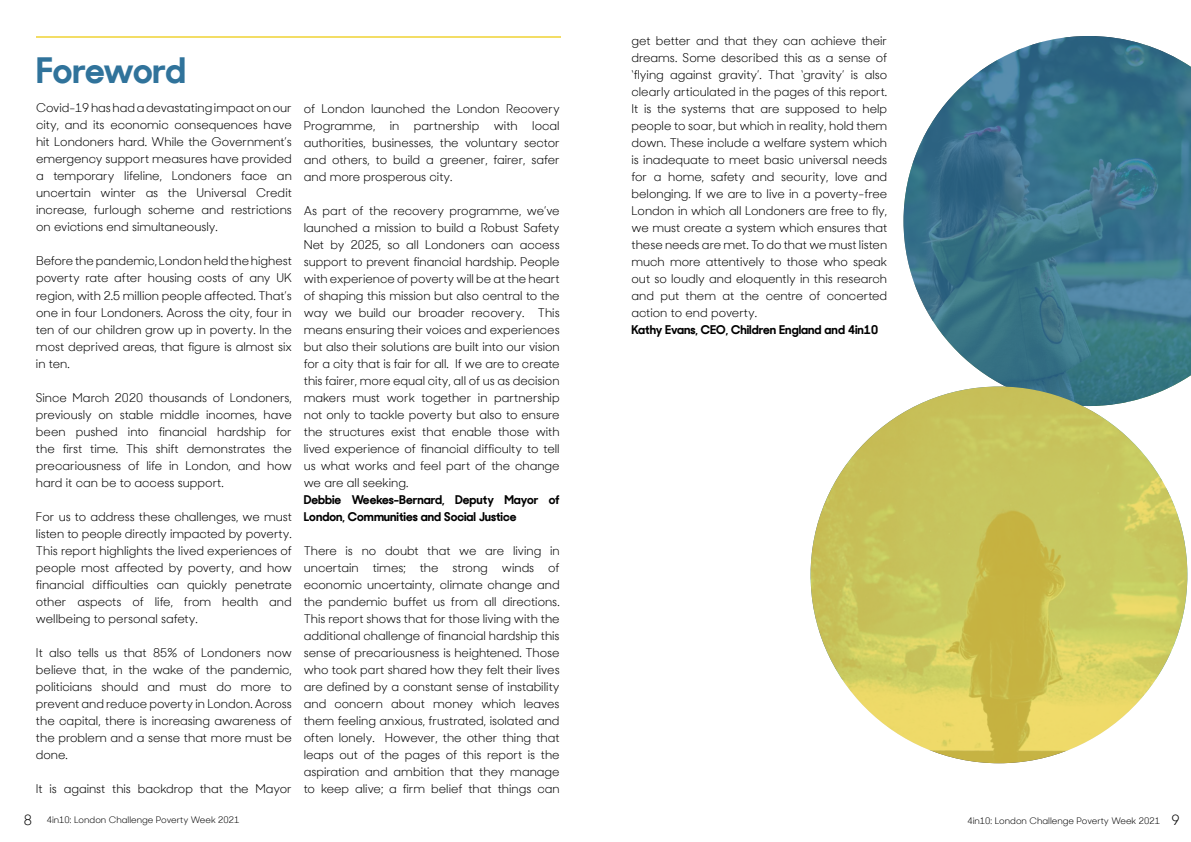
<style>
.page{position:relative;width:1191px;height:842px;background:#fff}
.page>*{position:absolute;margin:0;border:0;box-sizing:border-box;transform-origin:0 0}
.t1{font:700 35px "Sharp Sans No 2";letter-spacing:-.025em;color:#30739b}
.t2{font:12px/17px "Sharp Sans No 2";color:#000;text-align:justify}
.t3{font:700 12px/17px "Sharp Sans No 2";color:#000}
.t4{font:9px "Sharp Sans No 2";color:#000}
.s1{font-size:14px}
</style>
<div class="page">
<hr style="left:37px;top:36px;width:523px;height:2px;background:#f2d84a">
<svg style="left:903px;top:36px;width:288px;height:370px;background:#56889b"></svg>
<svg style="left:810px;top:386px;width:377px;height:377px;background:#cdc65b"></svg>
<h1 class="t1" style="left:36px;top:40px;width:151px">Foreword</h1>
<p class="t2" style="left:36px;top:98px;width:257px">Covid-19 has had a devastating impact on our city, and its economic consequences have hit Londoners hard. While the Government’s emergency support measures have provided a temporary lifeline, Londoners face an uncertain winter as the Universal Credit increase, furlough scheme and restrictions on evictions end simultaneously.</p>
<p class="t2" style="left:36px;top:251px;width:257px">Before the pandemic, London held the highest poverty rate after housing costs of any UK region, with 2.5 million people affected. That’s one in four Londoners. Across the city, four in ten of our children grow up in poverty. In the most deprived areas, that figure is almost six in ten.</p>
<p class="t2" style="left:36px;top:387px;width:257px">Since March 2020 thousands of Londoners, previously on stable middle incomes, have been pushed into financial hardship for the first time. This shift demonstrates the precariousness of life in London, and how hard it can be to access support.</p>
<p class="t2" style="left:36px;top:506px;width:257px">For us to address these challenges, we must listen to people directly impacted by poverty.<br>This report highlights the lived experiences of people most affected by poverty, and how financial difficulties can quickly penetrate other aspects of life, from health and wellbeing to personal safety.</p>
<p class="t2" style="left:36px;top:642px;width:257px">It also tells us that 85% of Londoners now believe that, in the wake of the pandemic, politicians should and must do more to prevent and reduce poverty in London. Across the capital, there is increasing awareness of the problem and a sense that more must be done.</p>
<p class="t2" style="left:36px;top:778px;width:257px">It is against this backdrop that the Mayor</p>
<p class="t2" style="left:304px;top:98px;width:257px">of London launched the London Recovery Programme, in partnership with local authorities, businesses, the voluntary sector and others, to build a greener, fairer, safer and more prosperous city.</p>
<p class="t2" style="left:304px;top:200px;width:257px">As part of the recovery programme, we’ve launched a mission to build a Robust Safety Net by 2025, so all Londoners can access support to prevent financial hardship. People with experience of poverty will be at the heart of shaping this mission but also central to the way we build our broader recovery. This means ensuring their voices and experiences but also their solutions are built into our vision for a city that is fair for all. If we are to create this fairer, more equal city, all of us as decision makers must work together in partnership not only to tackle poverty but also to ensure the structures exist that enable those with lived experience of financial difficulty to tell us what works and feel part of the change we are all seeking.</p>
<p class="t3" style="left:304px;top:489px;width:257px">Debbie Weekes-Bernard, Deputy Mayor of<br>London, Communities and Social Justice</p>
<p class="t2" style="left:304px;top:541px;width:257px">There is no doubt that we are living in uncertain times; the strong winds of economic uncertainty, climate change and the pandemic buffet us from all directions.<br>This report shows that for those living with the additional challenge of financial hardship this sense of precariousness is heightened. Those who took part shared how they felt their lives are defined by a constant sense of instability and concern about money which leaves them feeling anxious, frustrated, isolated and often lonely. However, the other thing that leaps out of the pages of this report is the aspiration and ambition that they manage to keep alive; a firm belief that things can</p>
<p class="t2" style="left:631px;top:31px;width:257px">get better and that they can achieve their dreams. Some described this as a sense of ‘flying against gravity’. That ‘gravity’ is also clearly articulated in the pages of this report.<br>It is the systems that are supposed to help people to soar, but which in reality, hold them down. These include a welfare system which is inadequate to meet basic universal needs for a home, safety and security, love and belonging. If we are to live in a poverty-free London in which all Londoners are free to fly, we must create a system which ensures that these needs are met. To do that we must listen much more attentively to those who speak out so loudly and eloquently in this research and put them at the centre of concerted action to end poverty.</p>
<p class="t3" style="left:631px;top:320px;width:248px">Kathy Evans, CEO, Children England and 4in10</p>
<p class="t4" style="left:24px;top:812px;width:217px"><span class="s1">8</span> 4in10: London Challenge Poverty Week 2021</p>
<p class="t4" style="left:967px;top:813px;width:214px">4in10: London Challenge Poverty Week 2021 <span class="s1">9</span></p>
</div>
